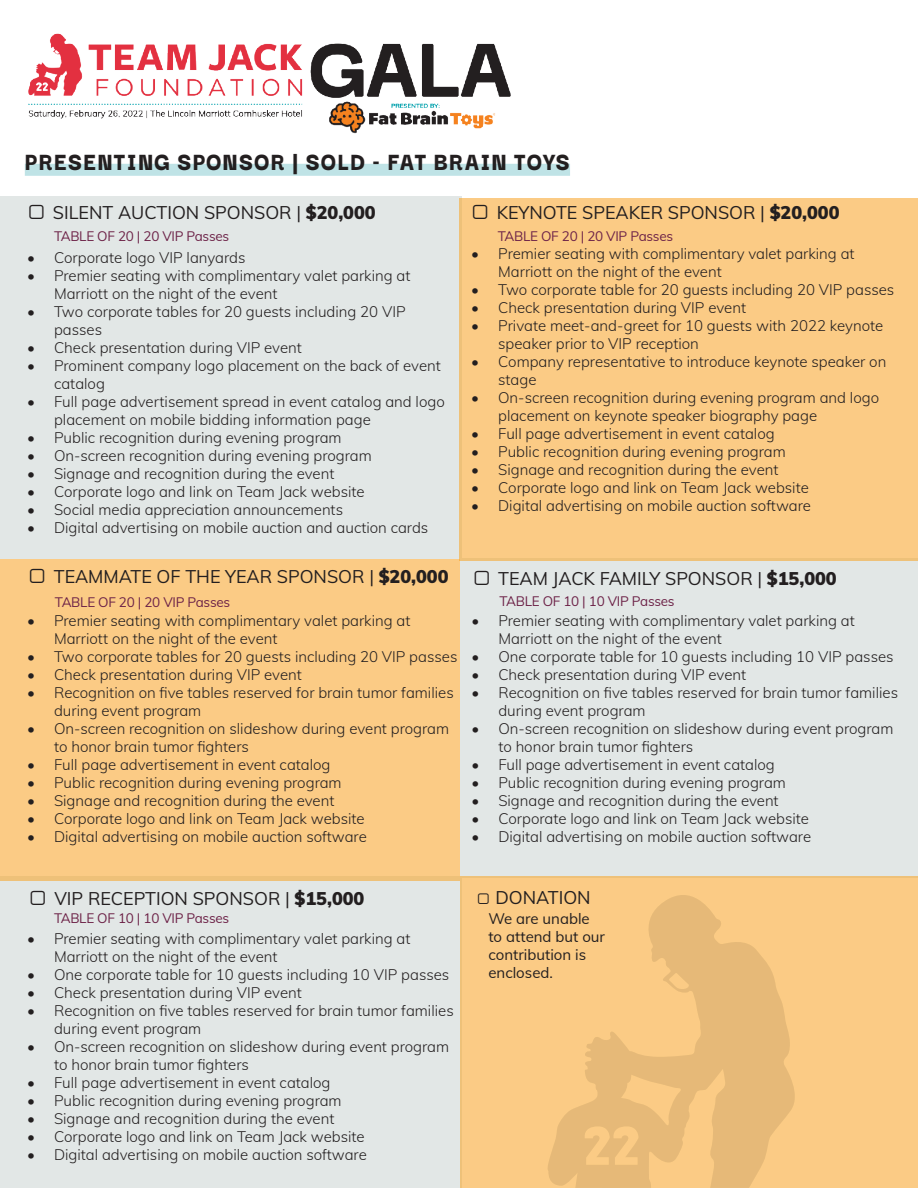
<style>
.page{position:relative;width:918px;height:1188px;background:#fff}
.page>*{position:absolute;margin:0;border:0;box-sizing:border-box;transform-origin:0 0}
.Subhead{font:900 27px "Darker Grotesque";letter-spacing:.05em;color:#231f20;scale:.9 1}
.t1{font:18px "Mulish";color:#231f20}
.t2{font:300 15px/18px "Mulish";color:#231f20}
.t3{font:15px/18px "Mulish";color:#231f20}
.t4{font:13.5px "Mulish";letter-spacing:-.02em;color:#6d2348}
.s1{font-weight:900}
</style>
<div class="page">
<div style="left:0;top:877px;width:461px;height:311px;background:#e2e7e6"></div>
<div style="left:461px;top:558px;width:457px;height:320px;background:#e2e7e6"></div>
<div style="left:0;top:197px;width:461px;height:362px;background:#e2e7e6"></div>
<div style="left:460px;top:876px;width:458px;height:312px;background:#fbcb85"></div>
<div style="left:0;top:559px;width:460px;height:321px;background:#fbcb85"></div>
<div style="left:459px;top:198px;width:459px;height:363px;background:#fbcb85"></div>
<svg style="left:548px;top:895px;width:247px;height:293px"></svg>
<div style="left:25px;top:164px;width:545px;height:12px;background:#bfe3e6"></div>
<img style="left:28px;top:33px;width:483px;height:101px">
<p class="Subhead" style="left:25px;top:141px;width:607px">PRESENTING SPONSOR | SOLD - FAT BRAIN TOYS</p>
<p class="t1" style="left:53px;top:199px;width:324px">SILENT AUCTION SPONSOR | <span class="s1">$20,000</span></p>
<p class="t4" style="left:54px;top:226px;width:177px">TABLE OF 20 | 20 VIP Passes</p>
<p class="t1" style="left:497px;top:199px;width:344px">KEYNOTE SPEAKER SPONSOR | <span class="s1">$20,000</span></p>
<p class="t4" style="left:498px;top:226px;width:177px">TABLE OF 20 | 20 VIP Passes</p>
<p class="t2" style="left:27px;top:247px;width:220px">• Corporate logo VIP lanyards</p>
<p class="t2" style="left:54px;top:265px;width:358px;text-indent:-27px">• Premier seating with complimentary valet parking at<br>Marriott on the night of the event</p>
<p class="t2" style="left:54px;top:301px;width:353px;text-indent:-27px">• Two corporate tables for 20 guests including 20 VIP passes</p>
<p class="t2" style="left:27px;top:337px;width:276px">• Check presentation during VIP event</p>
<p class="t2" style="left:54px;top:355px;width:388px;text-indent:-27px">• Prominent company logo placement on the back of event catalog</p>
<p class="t2" style="left:54px;top:391px;width:392px;text-indent:-27px">• Full page advertisement spread in event catalog and logo placement on mobile bidding information page</p>
<p class="t2" style="left:27px;top:427px;width:316px">• Public recognition during evening program</p>
<p class="t2" style="left:27px;top:445px;width:346px">• On-screen recognition during evening program</p>
<p class="t2" style="left:27px;top:463px;width:309px">• Signage and recognition during the event</p>
<p class="t2" style="left:27px;top:481px;width:339px">• Corporate logo and link on Team Jack website</p>
<p class="t2" style="left:27px;top:499px;width:318px">• Social media appreciation announcements</p>
<p class="t2" style="left:27px;top:517px;width:403px">• Digital advertising on mobile auction and auction cards</p>
<p class="t2" style="left:498px;top:244px;width:358px;text-indent:-27px">• Premier seating with complimentary valet parking at<br>Marriott on the night of the event</p>
<p class="t2" style="left:471px;top:280px;width:425px">• Two corporate table for 20 guests including 20 VIP passes</p>
<p class="t2" style="left:471px;top:298px;width:276px">• Check presentation during VIP event</p>
<p class="t2" style="left:498px;top:316px;width:387px;text-indent:-27px">• Private meet-and-greet for 10 guests with 2022 keynote speaker prior to VIP reception</p>
<p class="t2" style="left:498px;top:352px;width:390px;text-indent:-27px">• Company representative to introduce keynote speaker on stage</p>
<p class="t2" style="left:498px;top:388px;width:382px;text-indent:-27px">• On-screen recognition during evening program and logo placement on keynote speaker biography page</p>
<p class="t2" style="left:471px;top:424px;width:305px">• Full page advertisement in event catalog</p>
<p class="t2" style="left:471px;top:442px;width:316px">• Public recognition during evening program</p>
<p class="t2" style="left:471px;top:460px;width:309px">• Signage and recognition during the event</p>
<p class="t2" style="left:471px;top:478px;width:339px">• Corporate logo and link on Team Jack website</p>
<p class="t2" style="left:471px;top:496px;width:341px">• Digital advertising on mobile auction software</p>
<p class="t1" style="left:54px;top:564px;width:396px">TEAMMATE OF THE YEAR SPONSOR | <span class="s1">$20,000</span></p>
<p class="t4" style="left:55px;top:592px;width:177px">TABLE OF 20 | 20 VIP Passes</p>
<p class="t1" style="left:498px;top:566px;width:340px">TEAM JACK FAMILY SPONSOR | <span class="s1">$15,000</span></p>
<p class="t4" style="left:499px;top:591px;width:177px">TABLE OF 10 | 10 VIP Passes</p>
<p class="t2" style="left:54px;top:610px;width:358px;text-indent:-27px">• Premier seating with complimentary valet parking at<br>Marriott on the night of the event</p>
<p class="t2" style="left:27px;top:646px;width:432px">• Two corporate tables for 20 guests including 20 VIP passes</p>
<p class="t2" style="left:27px;top:664px;width:276px">• Check presentation during VIP event</p>
<p class="t2" style="left:54px;top:682px;width:401px;text-indent:-27px">• Recognition on five tables reserved for brain tumor families during event program</p>
<p class="t2" style="left:54px;top:718px;width:397px;text-indent:-27px">• On-screen recognition on slideshow during event program to honor brain tumor fighters</p>
<p class="t2" style="left:27px;top:754px;width:305px">• Full page advertisement in event catalog</p>
<p class="t2" style="left:27px;top:772px;width:316px">• Public recognition during evening program</p>
<p class="t2" style="left:27px;top:790px;width:309px">• Signage and recognition during the event</p>
<p class="t2" style="left:27px;top:808px;width:339px">• Corporate logo and link on Team Jack website</p>
<p class="t2" style="left:27px;top:826px;width:341px">• Digital advertising on mobile auction software</p>
<p class="t2" style="left:498px;top:611px;width:358px;text-indent:-27px">• Premier seating with complimentary valet parking at<br>Marriott on the night of the event</p>
<p class="t2" style="left:471px;top:647px;width:424px">• One corporate table for 10 guests including 10 VIP passes</p>
<p class="t2" style="left:471px;top:665px;width:276px">• Check presentation during VIP event</p>
<p class="t2" style="left:498px;top:683px;width:401px;text-indent:-27px">• Recognition on five tables reserved for brain tumor families during event program</p>
<p class="t2" style="left:498px;top:719px;width:397px;text-indent:-27px">• On-screen recognition on slideshow during event program to honor brain tumor fighters</p>
<p class="t2" style="left:471px;top:755px;width:305px">• Full page advertisement in event catalog</p>
<p class="t2" style="left:471px;top:773px;width:316px">• Public recognition during evening program</p>
<p class="t2" style="left:471px;top:791px;width:309px">• Signage and recognition during the event</p>
<p class="t2" style="left:471px;top:809px;width:339px">• Corporate logo and link on Team Jack website</p>
<p class="t2" style="left:471px;top:827px;width:341px">• Digital advertising on mobile auction software</p>
<p class="t1" style="left:54px;top:886px;width:312px">VIP RECEPTION SPONSOR | <span class="s1">$15,000</span></p>
<p class="t4" style="left:54px;top:908px;width:177px">TABLE OF 10 | 10 VIP Passes</p>
<p class="t2" style="left:54px;top:929px;width:358px;text-indent:-27px">• Premier seating with complimentary valet parking at<br>Marriott on the night of the event</p>
<p class="t2" style="left:27px;top:965px;width:424px">• One corporate table for 10 guests including 10 VIP passes</p>
<p class="t2" style="left:27px;top:983px;width:276px">• Check presentation during VIP event</p>
<p class="t2" style="left:54px;top:1001px;width:401px;text-indent:-27px">• Recognition on five tables reserved for brain tumor families during event program</p>
<p class="t2" style="left:54px;top:1037px;width:397px;text-indent:-27px">• On-screen recognition on slideshow during event program to honor brain tumor fighters</p>
<p class="t2" style="left:27px;top:1073px;width:305px">• Full page advertisement in event catalog</p>
<p class="t2" style="left:27px;top:1091px;width:316px">• Public recognition during evening program</p>
<p class="t2" style="left:27px;top:1109px;width:309px">• Signage and recognition during the event</p>
<p class="t2" style="left:27px;top:1127px;width:339px">• Corporate logo and link on Team Jack website</p>
<p class="t2" style="left:27px;top:1145px;width:341px">• Digital advertising on mobile auction software</p>
<p class="t1" style="left:495px;top:884px;width:97px">DONATION</p>
<p class="t3" style="left:488px;top:909px;width:118px">We are unable to attend but our contribution is enclosed.</p>
</div>
